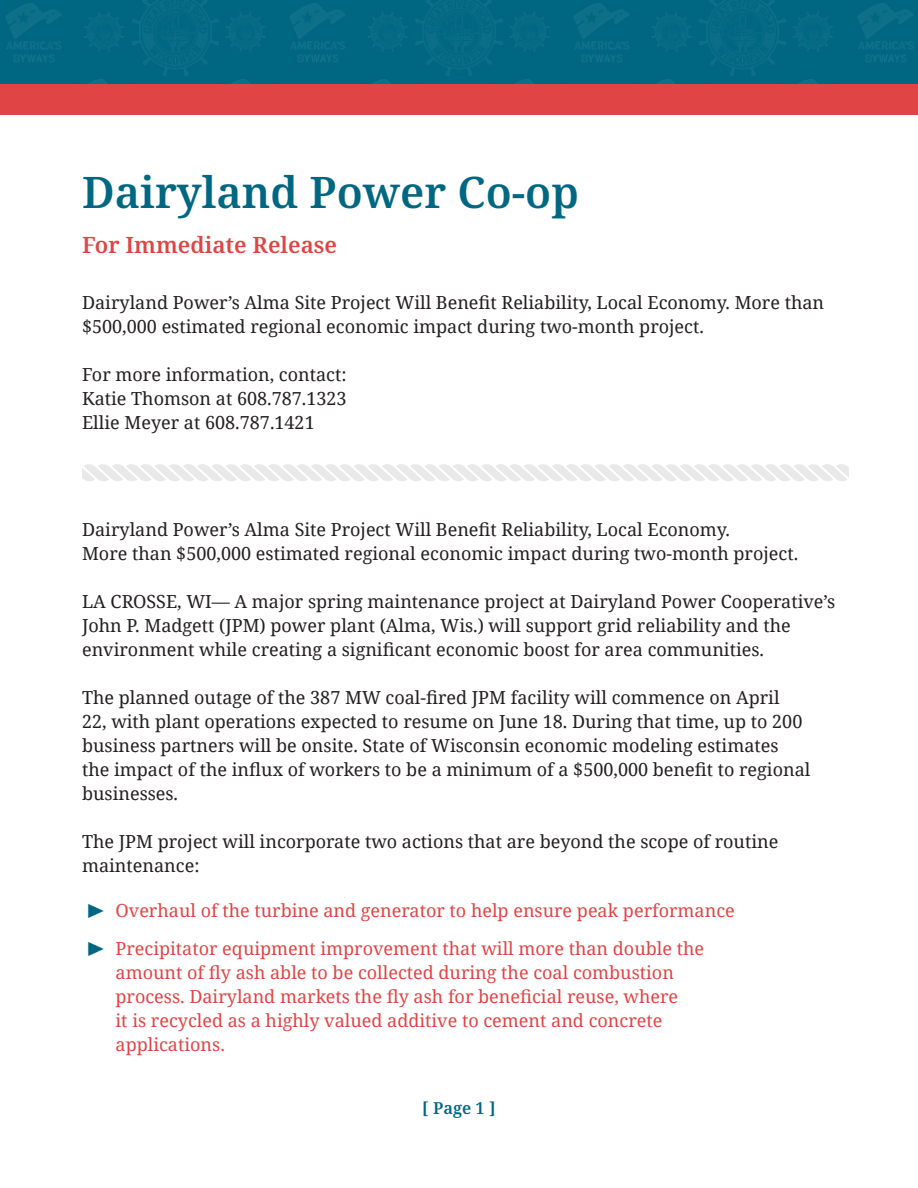
<style>
.page{position:relative;width:918px;height:1188px;background:#fff}
.page>*{position:absolute;margin:0;border:0;box-sizing:border-box;transform-origin:0 0}
.t1{font:600 43.5px "Noto Serif";color:#006782}
.t2{font:600 22.5px "Noto Serif";color:#e04444}
.t3{font:18px/24px "Noto Serif";color:#231f20}
.t4{font:18px/24px "Noto Serif";color:#e04444}
.t5{font:600 16.5px "Noto Serif";color:#006782}
</style>
<div class="page">
<img style="left:0;top:0;width:918px;height:84px">
<div style="left:0;top:84px;width:918px;height:30px;background:#e04444"></div>
<svg style="left:82px;top:464px;width:767px;height:17px"></svg>
<p class="t1" style="left:82px;top:163px;width:498px">Dairyland Power Co-op</p>
<p class="t2" style="left:82px;top:229px;width:256px">For Immediate Release</p>
<p class="t3" style="left:82px;top:290px;width:744px">Dairyland Power’s Alma Site Project Will Benefit Reliability, Local Economy. More than $500,000 estimated regional economic impact during two-month project.</p>
<p class="t3" style="left:82px;top:362px;width:266px">For more information, contact:</p>
<p class="t3" style="left:82px;top:386px;width:266px">Katie Thomson at 608.787.1323</p>
<p class="t3" style="left:82px;top:410px;width:234px">Ellie Meyer at 608.787.1421</p>
<p class="t3" style="left:82px;top:517px;width:649px">Dairyland Power’s Alma Site Project Will Benefit Reliability, Local Economy.</p>
<p class="t3" style="left:82px;top:541px;width:718px">More than $500,000 estimated regional economic impact during two-month project.</p>
<p class="t3" style="left:82px;top:589px;width:755px">LA CROSSE, WI— A major spring maintenance project at Dairyland Power Cooperative’s<br>John P. Madgett (JPM) power plant (Alma, Wis.) will support grid reliability and the environment while creating a significant economic boost for area communities.</p>
<p class="t3" style="left:82px;top:685px;width:730px">The planned outage of the 387 MW coal-fired JPM facility will commence on April<br>22, with plant operations expected to resume on June 18. During that time, up to 200 business partners will be onsite. State of Wisconsin economic modeling estimates the impact of the influx of workers to be a minimum of a $500,000 benefit to regional businesses.</p>
<p class="t3" style="left:82px;top:829px;width:698px">The JPM project will incorporate two actions that are beyond the scope of routine maintenance:</p>
<p class="t4" style="left:116px;top:898px;width:621px">Overhaul of the turbine and generator to help ensure peak performance</p>
<p class="t4" style="left:116px;top:935px;width:590px">Precipitator equipment improvement that will more than double the amount of fly ash able to be collected during the coal combustion process. Dairyland markets the fly ash for beneficial reuse, where<br>it is recycled as a highly valued additive to cement and concrete applications.</p>
<p class="t5" style="left:422px;top:1097px;width:75px">[ Page 1 ]</p>
</div>
